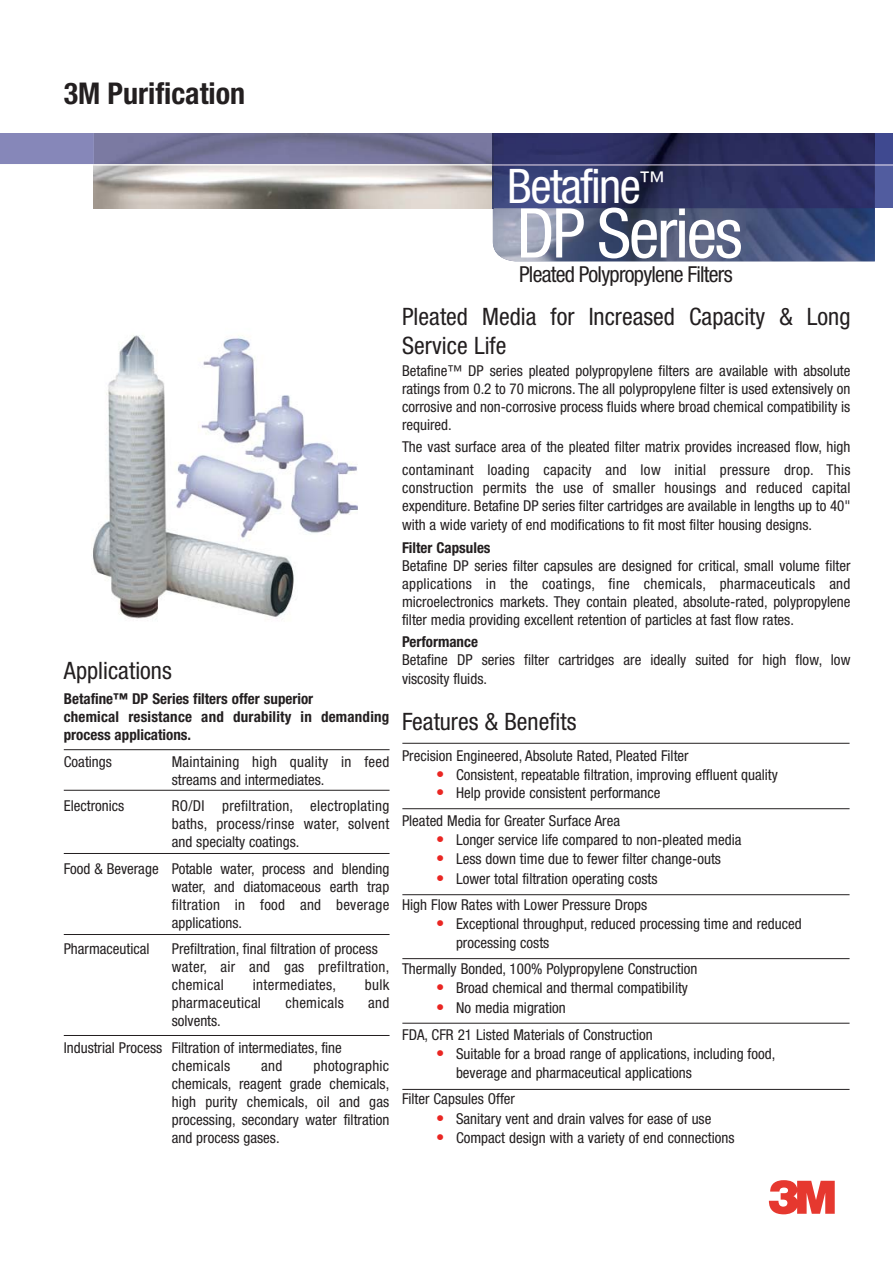
<style>
.page{position:relative;width:893px;height:1263px;background:#fff}
.page>*{position:absolute;margin:0;border:0;box-sizing:border-box;transform-origin:0 0}
.t1{font:condensed 68.55px "Helvetica Neue";letter-spacing:-.035em;color:#fff}
.t2{font:condensed 47.7px "Helvetica Neue";letter-spacing:-.035em;color:#fff}
.t3{font:700 condensed 30px "Helvetica Neue";color:#231f20}
.t4{font:condensed 24px/28.8px "Helvetica Neue";color:#231f20}
.t5{font:condensed 22.05px "Helvetica Neue";letter-spacing:-.035em;color:#231f20}
.t6{font:condensed 15px/18px "Helvetica Neue";color:#231f20}
.t7{font:700 condensed 15px/18px "Helvetica Neue";color:#231f20}
.t8{font:condensed 15px/18px "Helvetica Neue";letter-spacing:.02em;color:#231f20}
.s1{font-weight:700}
.s2{font-size:16.5px;color:#ea2622}
</style>
<div class="page">
<svg style="left:769px;top:1180px;width:66px;height:34px"></svg>
<img style="left:493px;top:166px;width:382px;height:95px">
<img style="left:94px;top:166px;width:399px;height:42px">
<div style="left:875px;top:165px;width:18px;height:43px;background:#515c9f"></div>
<img style="left:493px;top:165px;width:1px;height:43px">
<svg style="left:0;top:134px;width:893px;height:32px;background:#5b5c86"></svg>
<img style="left:93px;top:335px;width:265px;height:284px">
<hr style="left:402px;top:743px;width:447px;height:1px;background:#231f20">
<hr style="left:402px;top:808px;width:447px;height:1px;background:#231f20">
<hr style="left:402px;top:894px;width:447px;height:1px;background:#231f20">
<hr style="left:402px;top:958px;width:447px;height:1px;background:#231f20">
<hr style="left:402px;top:1023px;width:447px;height:1px;background:#231f20">
<hr style="left:402px;top:1089px;width:447px;height:1px;background:#231f20">
<hr style="left:64px;top:749px;width:326px;height:1px;background:#231f20">
<hr style="left:64px;top:790px;width:326px;height:1px;background:#231f20">
<hr style="left:64px;top:853px;width:326px;height:1px;background:#231f20">
<hr style="left:64px;top:934px;width:326px;height:1px;background:#231f20">
<hr style="left:64px;top:1035px;width:326px;height:1px;background:#231f20">
<p class="t3" style="left:64px;top:83px;width:183px">3M Purification</p>
<p class="t4" style="left:64px;top:658px;width:109px">Applications</p>
<p class="t7" style="left:64px;top:691px;width:327px">Betafine™ DP Series filters offer superior<br>chemical resistance and durability in demanding process applications.</p>
<p class="t6" style="left:64px;top:754px;width:50px">Coatings</p>
<p class="t8" style="left:172px;top:754px;width:219px">Maintaining high quality in feed streams and intermediates.</p>
<p class="t6" style="left:64px;top:798px;width:62px">Electronics</p>
<p class="t6" style="left:172px;top:798px;width:219px;text-align:justify">RO/DI prefiltration, electroplating baths, process/rinse water, solvent and specialty coatings.</p>
<p class="t6" style="left:172px;top:861px;width:219px;text-align:justify;text-indent:-108px">Food &amp; Beverage Potable water, process and blending water, and diatomaceous earth trap filtration in food and beverage applications.</p>
<p class="t6" style="left:64px;top:941px;width:87px">Pharmaceutical</p>
<p class="t6" style="left:172px;top:941px;width:219px">Prefiltration, final filtration of process water, air and gas prefiltration, chemical</p>
<p class="t8" style="left:253px;top:977px;width:85px">intermediates,</p>
<p class="t6" style="left:365px;top:977px;width:26px">bulk</p>
<p class="t8" style="left:172px;top:995px;width:91px">pharmaceutical</p>
<p class="t8" style="left:285px;top:995px;width:60px">chemicals</p>
<p class="t6" style="left:368px;top:995px;width:23px">and</p>
<p class="t6" style="left:64px;top:1009px;width:280px;line-height:26.5px;text-indent:108px">solvents.<br>Industrial Process Filtration of intermediates, fine</p>
<p class="t8" style="left:172px;top:1058px;width:60px">chemicals</p>
<p class="t6" style="left:261px;top:1058px;width:23px">and</p>
<p class="t6" style="left:172px;top:1058px;width:219px;text-align:justify;text-indent:142px">photographic chemicals, reagent grade chemicals, high purity chemicals, oil and gas processing, secondary water filtration and process gases.</p>
<p class="t2" style="left:507px;top:169px;width:159px">Betafine<sup>™</sup></p>
<p class="t1" style="left:516px;top:209px;width:228px">DP Series</p>
<p class="t5" style="left:519px;top:266px;width:215px">Pleated Polypropylene Filters</p>
<p class="t4" style="left:402px;top:304px;width:450px">Pleated Media for Increased Capacity &amp; Long<br>Service Life</p>
<p class="t6" style="left:402px;top:363px;width:450px;text-align:justify">Betafine™ DP series pleated polypropylene filters are available with absolute ratings from 0.2 to 70 microns. The all polypropylene filter is used extensively on corrosive and non-corrosive process fluids where broad chemical compatibility is required.</p>
<p class="t6" style="left:402px;top:437px;width:450px;line-height:22.2px">The vast surface area of the pleated filter matrix provides increased flow, high contaminant loading capacity and low initial pressure drop. This</p>
<p class="t6" style="left:402px;top:479px;width:450px;line-height:18.6px;text-align:justify">construction permits the use of smaller housings and reduced capital expenditure. Betafine DP series filter cartridges are available in lengths up to 40" with a wide variety of end modifications to fit most filter housing designs.</p>
<p class="t6" style="left:402px;top:540px;width:450px"><span class="s1">Filter Capsules<br></span>Betafine DP series filter capsules are designed for critical, small volume filter applications in the coatings, fine chemicals, pharmaceuticals and microelectronics markets. They contain pleated, absolute-rated, polypropylene filter media providing excellent retention of particles at fast flow rates.</p>
<p class="t6" style="left:402px;top:633px;width:450px;line-height:18.6px"><span class="s1">Performance<br></span>Betafine DP series filter cartridges are ideally suited for high flow, low viscosity fluids.</p>
<p class="t4" style="left:402px;top:709px;width:176px">Features &amp; Benefits</p>
<p class="t6" style="left:402px;top:748px;width:288px">Precision Engineered, Absolute Rated, Pleated Filter</p>
<p class="t6" style="left:436px;top:767px;width:343px"><span class="s2">•</span> Consistent, repeatable filtration, improving effluent quality</p>
<p class="t6" style="left:402px;top:781px;width:260px;line-height:27.3px;text-indent:34px"><span class="s2">•</span> Help provide consistent performance<br>Pleated Media for Greater Surface Area</p>
<p class="t6" style="left:436px;top:832px;width:307px"><span class="s2">•</span> Longer service life compared to non-pleated media</p>
<p class="t6" style="left:436px;top:851px;width:286px"><span class="s2">•</span> Less down time due to fewer filter change-outs</p>
<p class="t6" style="left:402px;top:867px;width:257px;line-height:25.5px;text-indent:34px"><span class="s2">•</span> Lower total filtration operating costs<br>High Flow Rates with Lower Pressure Drops</p>
<p class="t6" style="left:456px;top:915px;width:347px;line-height:18.8px;text-indent:-20px"><span class="s2">•</span> Exceptional throughput, reduced processing time and reduced processing costs</p>
<p class="t6" style="left:402px;top:961px;width:297px">Thermally Bonded, 100% Polypropylene Construction</p>
<p class="t6" style="left:436px;top:980px;width:253px"><span class="s2">•</span> Broad chemical and thermal compatibility</p>
<p class="t6" style="left:402px;top:995px;width:252px;line-height:27.3px;text-indent:34px"><span class="s2">•</span> No media migration<br>FDA, CFR 21 Listed Materials of Construction</p>
<p class="t6" style="left:456px;top:1046px;width:321px;line-height:18.8px;text-indent:-20px"><span class="s2">•</span> Suitable for a broad range of applications, including food, beverage and pharmaceutical applications</p>
<p class="t6" style="left:402px;top:1091px;width:115px">Filter Capsules Offer</p>
<p class="t6" style="left:436px;top:1110px;width:277px"><span class="s2">•</span> Sanitary vent and drain valves for ease of use</p>
<p class="t6" style="left:436px;top:1130px;width:300px"><span class="s2">•</span> Compact design with a variety of end connections</p>
</div>
